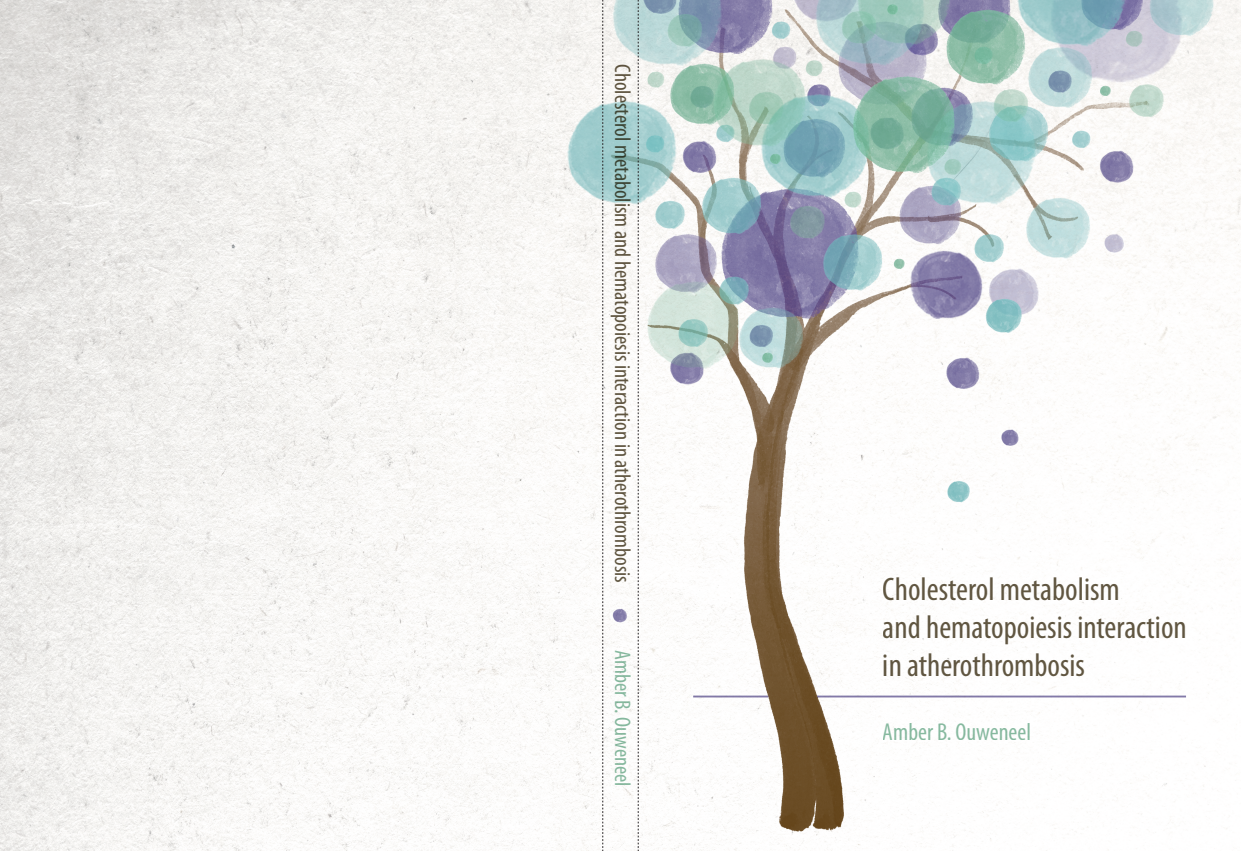
<style>
.page{position:relative;width:1241px;height:851px;background:#fff}
.page>*{position:absolute;margin:0;border:0;box-sizing:border-box;transform-origin:0 0}
.t1{font:condensed 32.75px/38px "Myriad Pro";color:#615742}
.t2{font:condensed 24.5px "Myriad Pro";color:#87baa0}
.t3{font:condensed 22.5px "Myriad Pro";color:#615742}
.t4{font:condensed 22.5px "Myriad Pro";color:#87baa0}
</style>
<div class="page">
<img style="left:0;top:0;width:1240px;height:850px">
<hr style="left:817px;top:695px;width:368px;height:2px;background:#837aa9">
<hr style="left:693px;top:695px;width:75px;height:2px;background:#837aa9">
<svg style="left:602px;top:0;width:1px;height:850px"></svg>
<svg style="left:638px;top:0;width:1px;height:850px"></svg>
<p class="t3" style="left:636px;top:64px;width:520px;rotate:90deg">Cholesterol metabolism and hematopoiesis interaction in atherothrombosis</p>
<p class="t4" style="left:636px;top:650px;width:138px;rotate:90deg">Amber B. Ouweneel</p>
<p class="t1" style="left:882px;top:569px;width:305px">Cholesterol metabolism<br>and hematopoiesis interaction in atherothrombosis</p>
<p class="t2" style="left:882px;top:716px;width:150px">Amber B. Ouweneel</p>
</div>
